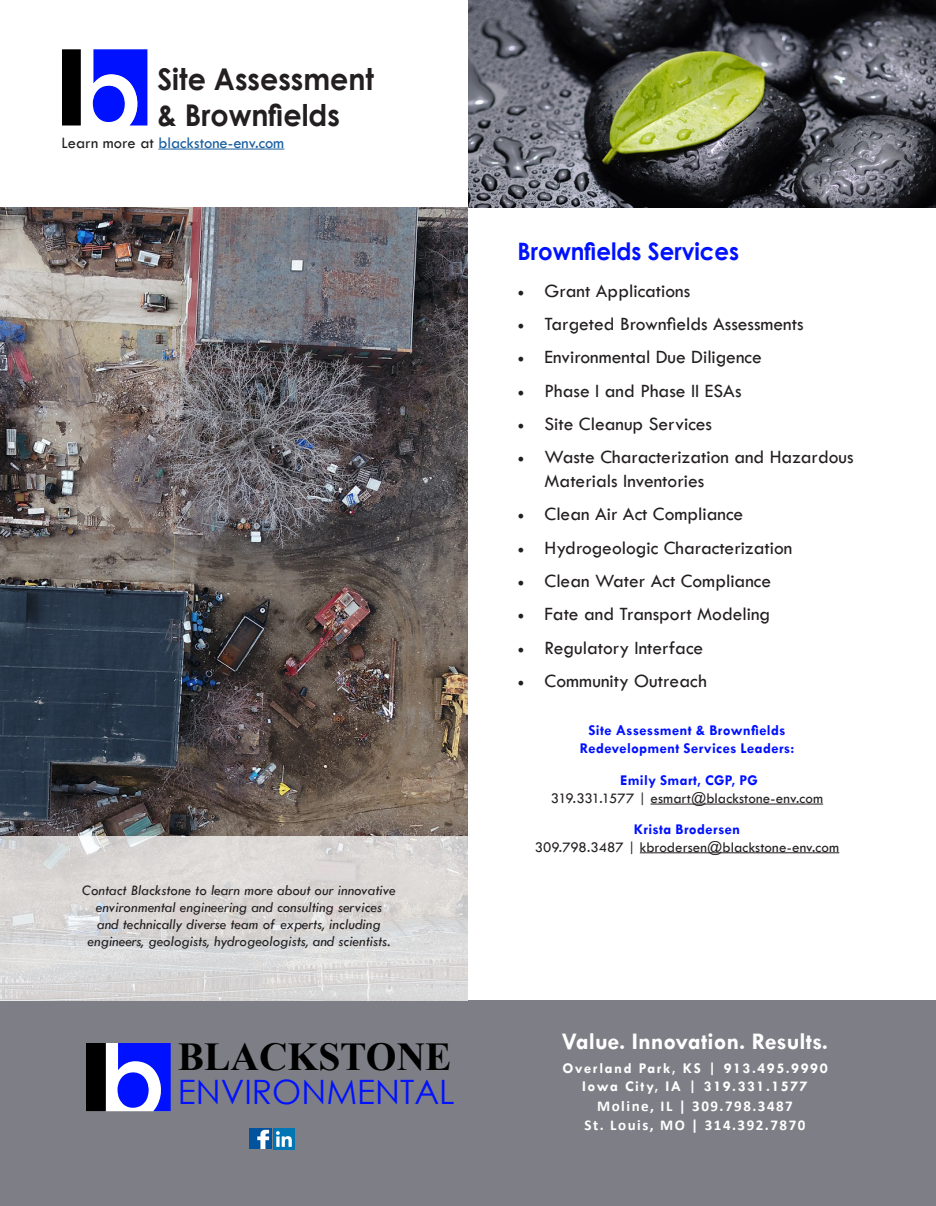
<style>
.page{position:relative;width:936px;height:1206px;background:#fff}
.page>*{position:absolute;margin:0;border:0;box-sizing:border-box;transform-origin:0 0}
.t1{font:700 39.45px "Times New Roman";color:#000}
.t2{font:33.6px "Century Gothic";color:#01f}
.t3{font:700 30px/36px "Century Gothic";color:#231f20;scale:.95 1}
.t4{font:700 24px "Tw Cen";color:#fff}
.t5{font:700 24px "Century Gothic";color:#01f;scale:.95 1}
.t6{font:19.5px/23.4px "Tw Cen";color:#231f20}
.t7{font:16.5px "Tw Cen";color:#175d9e}
.t8{font:italic 15px/17.2px "Tw Cen";color:#231f20;text-align:center}
.t9{font:15px/18px "Tw Cen";color:#231f20;text-align:center}
.t10{font:700 15px/18px "Tw Cen";letter-spacing:.02em;color:#01f;text-align:center}
.t11{font:700 15px/18px "Tw Cen";letter-spacing:.1em;color:#fff;text-align:center}
.t12{font:700 15px/19.5px "Calibri";letter-spacing:.1em;color:#fff;text-align:center}
.s1{color:#231f20}
.s2{font-family:"Minion Pro";font-size:18px}
.s3{font-weight:700;color:#01f}
</style>
<div class="page">
<img style="left:468px;top:0;width:468px;height:208px">
<div style="left:0;top:1000px;width:936px;height:206px;background:#7e7e86"></div>
<img style="left:274px;top:1128px;width:21px;height:21px">
<img style="left:250px;top:1128px;width:22px;height:21px">
<hr style="left:158px;top:149px;width:126px;height:1px;background:#175d9e">
<svg style="left:63px;top:49px;width:84px;height:77px"></svg>
<svg style="left:87px;top:1043px;width:84px;height:69px;background:#535ac4"></svg>
<hr style="left:651px;top:804px;width:172px;height:1px;background:#231f20">
<hr style="left:640px;top:852px;width:199px;height:1px;background:#231f20">
<img style="left:0;top:208px;width:468px;height:628px">
<svg style="left:0;top:836px;width:468px;height:164px;background:#d9d8d7"></svg>
<p class="t3" style="left:158px;top:60px;width:229px">Site Assessment &amp; Brownfields</p>
<p class="t7" style="left:62px;top:133px;width:224px"><span class="s1">Learn more at</span> blackstone-env.com</p>
<p class="t8" style="left:82px;top:881px;width:315px">Contact Blackstone to learn more about our innovative environmental engineering and consulting services<br>and technically diverse team of experts, including engineers, geologists, hydrogeologists, and scientists.</p>
<h1 class="t1" style="left:178px;top:1029px;width:275px">BLACKSTONE</h1>
<h2 class="t2" style="left:178px;top:1068px;width:278px">ENVIRONMENTAL</h2>
<p class="t5" style="left:518px;top:233px;width:235px">Brownfields Services</p>
<p class="t6" style="left:518px;top:279px;width:174px"><span class="s2">•</span> Grant Applications</p>
<p class="t6" style="left:518px;top:312px;width:288px"><span class="s2">•</span> Targeted Brownfields Assessments</p>
<p class="t6" style="left:518px;top:345px;width:246px"><span class="s2">•</span> Environmental Due Diligence</p>
<p class="t6" style="left:518px;top:379px;width:225px"><span class="s2">•</span> Phase I and Phase II ESAs</p>
<p class="t6" style="left:518px;top:412px;width:196px"><span class="s2">•</span> Site Cleanup Services</p>
<p class="t6" style="left:545px;top:446px;width:311px;text-indent:-27px"><span class="s2">•</span> Waste Characterization and Hazardous<br>Materials Inventories</p>
<p class="t6" style="left:518px;top:502px;width:227px"><span class="s2">•</span> Clean Air Act Compliance</p>
<p class="t6" style="left:518px;top:536px;width:276px"><span class="s2">•</span> Hydrogeologic Characterization</p>
<p class="t6" style="left:518px;top:569px;width:255px"><span class="s2">•</span> Clean Water Act Compliance</p>
<p class="t6" style="left:518px;top:602px;width:254px"><span class="s2">•</span> Fate and Transport Modeling</p>
<p class="t6" style="left:518px;top:636px;width:187px"><span class="s2">•</span> Regulatory Interface</p>
<p class="t6" style="left:518px;top:669px;width:191px"><span class="s2">•</span> Community Outreach</p>
<p class="t10" style="left:580px;top:721px;width:216px">Site Assessment &amp; Brownfields<br>Redevelopment Services Leaders:</p>
<p class="t9" style="left:551px;top:771px;width:274px"><span class="s3">Emily Smart, CGP, PG<br></span>319.331.1577 | esmart@blackstone-env.com</p>
<p class="t9" style="left:535px;top:820px;width:306px"><span class="s3">Krista Brodersen<br></span>309.798.3487 | kbrodersen@blackstone-env.com</p>
<p class="t4" style="left:562px;top:1027px;width:268px">Value. Innovation. Results.</p>
<p class="t11" style="left:562px;top:1059px;width:267px">Overland Park, KS | 913.495.9990<br>Iowa City, IA | 319.331.1577</p>
<p class="t12" style="left:585px;top:1096px;width:222px">Moline, IL | 309.798.3487<br>St. Louis, MO | 314.392.7870</p>
</div>
